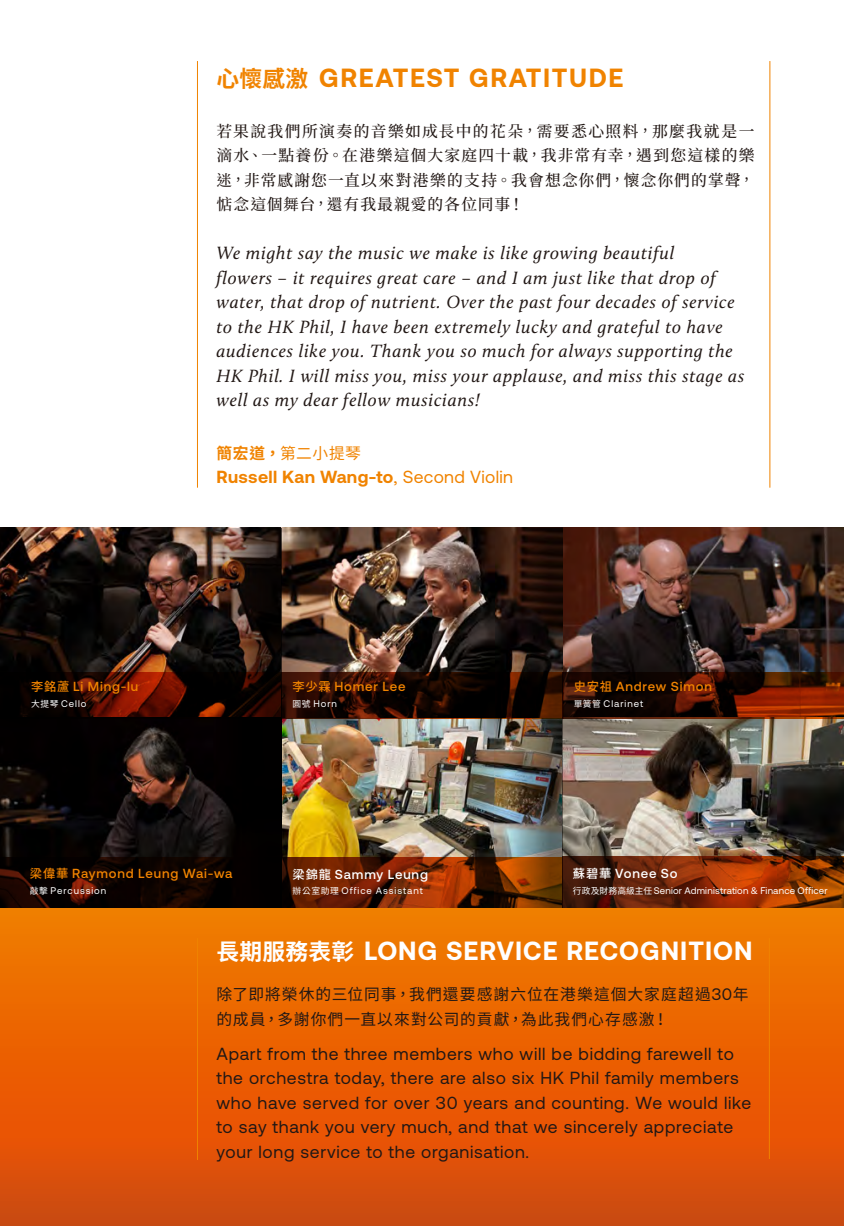
<style>
.page{position:relative;width:844px;height:1226px;background:#fff}
.page>*{position:absolute;margin:0;border:0;box-sizing:border-box;transform-origin:0 0}
.t1{font:700 26.25px "Aeonik";letter-spacing:.04em;color:#fff}
.t2{font:700 26.25px "Aeonik";letter-spacing:.06em;color:#f08300}
.t3{font:italic 18.38px/24.5px "Calluna";letter-spacing:.04em;color:#221815}
.t4{font:17.5px/24.5px "Aeonik";letter-spacing:.04em;color:#221815}
.t5{font:700 17.5px "Aeonik";letter-spacing:.02em;color:#f08300}
.t6{font:500 15.75px/24.5px "Noto Serif CJ Ktc";letter-spacing:.065em;color:#221815;text-align:justify}
.t7{font:15.75px/24.5px "Noto Sans HK";letter-spacing:.065em;color:#221815}
.t8{font:15.75px "Noto Sans HK";letter-spacing:.025em;color:#f08300}
.t9{font:500 13.12px "Aeonik";letter-spacing:.065em;color:#f08300}
.t10{font:500 13.12px "Aeonik";letter-spacing:.06em;color:#fff}
.t11{font:9.62px "Aeonik";letter-spacing:.09em;color:#fff}
.t12{font:9.62px "Aeonik";letter-spacing:.02em;color:#fff}
.s1{font-family:"Noto Sans CJ Ktc";font-size:22.75px}
.s2{font-weight:700}
.s3{font-weight:400}
.s4{font-family:"Noto Sans CJ Ktc";font-size:12.25px}
.s5{font-family:"Noto Sans CJ Ktc";font-size:8.75px}
.s6{font-family:"Aeonik";font-size:16.62px}
</style>
<div class="page">
<svg style="left:0;top:907px;width:843px;height:318px;background:#e66003"></svg>
<img style="left:562px;top:528px;width:281px;height:144px">
<img style="left:0;top:528px;width:507px;height:144px">
<img style="left:282px;top:718px;width:561px;height:139px">
<img style="left:0;top:718px;width:216px;height:139px">
<svg style="left:0;top:672px;width:216px;height:46px;background:#330900"></svg>
<svg style="left:563px;top:672px;width:280px;height:46px;background:#401101"></svg>
<svg style="left:282px;top:857px;width:225px;height:50px;background:#6c2203"></svg>
<svg style="left:282px;top:672px;width:281px;height:46px;background:#1f0801"></svg>
<svg style="left:0;top:857px;width:216px;height:50px;background:#140400"></svg>
<svg style="left:562px;top:856px;width:281px;height:51px;background:#782a06"></svg>
<img style="left:507px;top:528px;width:55px;height:379px">
<hr style="left:769px;top:61px;width:1px;height:426px;background:#f08300">
<hr style="left:768px;top:938px;width:1px;height:220px;background:#f08300">
<hr style="left:197px;top:61px;width:1px;height:426px;background:#f08300">
<hr style="left:197px;top:938px;width:1px;height:221px;background:#f08300">
<svg style="left:216px;top:528px;width:66px;height:379px;background:#1a0f0c"></svg>
<h1 class="t2" style="left:216px;top:63px;width:408px"><span class="s1">心懷感激</span> GREATEST GRATITUDE</h1>
<p class="t6" style="left:216px;top:119px;width:539px">若果說我們所演奏的音樂如成長中的花朵，需要悉心照料，那麼我就是一滴水、一點養份。在港樂這個大家庭四十載，我非常有幸，遇到您這樣的樂迷，非常感謝您一直以來對港樂的支持。我會想念你們，懷念你們的掌聲，惦念這個舞台，還有我最親愛的各位同事！</p>
<p class="t3" style="left:216px;top:240px;width:529px">We might say the music we make is like growing beautiful<br>flowers – it requires great care – and I am just like that drop of water, that drop of nutrient. Over the past four decades of service to the HK Phil, I have been extremely lucky and grateful to have audiences like you. Thank you so much for always supporting the HK Phil. I will miss you, miss your applause, and miss this stage as well as my dear fellow musicians!</p>
<p class="t8" style="left:216px;top:444px;width:146px"><span class="s2">簡宏道，</span>第二小提琴</p>
<p class="t5" style="left:216px;top:467px;width:298px">Russell Kan Wang-to<span class="s3">, Second Violin</span></p>
<p class="t9" style="left:31px;top:679px;width:109px"><span class="s4">李銘蘆</span> Li Ming-lu</p>
<p class="t11" style="left:31px;top:698px;width:57px"><span class="s5">大提琴</span> Cello</p>
<p class="t9" style="left:292px;top:679px;width:114px"><span class="s4">李少霖</span> Homer Lee</p>
<p class="t11" style="left:292px;top:698px;width:46px"><span class="s5">圓號</span> Horn</p>
<p class="t9" style="left:573px;top:679px;width:140px"><span class="s4">史安祖</span> Andrew Simon</p>
<p class="t11" style="left:573px;top:698px;width:71px"><span class="s5">單簧管</span> Clarinet</p>
<p class="t9" style="left:30px;top:866px;width:204px"><span class="s4">梁偉華</span> Raymond Leung Wai-wa</p>
<p class="t11" style="left:30px;top:885px;width:78px"><span class="s5">敲擊</span> Percussion</p>
<p class="t10" style="left:292px;top:866px;width:137px"><span class="s4">梁錦龍</span> Sammy Leung</p>
<p class="t11" style="left:292px;top:885px;width:131px"><span class="s5">辦公室助理</span> Office Assistant</p>
<p class="t10" style="left:572px;top:866px;width:106px"><span class="s4">蘇碧華</span> Vonee So</p>
<p class="t12" style="left:572px;top:885px;width:256px"><span class="s5">行政及財務高級主任</span> Senior Administration &amp; Finance Officer</p>
<h1 class="t1" style="left:216px;top:935px;width:537px"><span class="s1">長期服務表彰</span> LONG SERVICE RECOGNITION</h1>
<p class="t7" style="left:216px;top:982px;width:533px">除了即將榮休的三位同事，我們還要感謝六位在港樂這個大家庭超過<span class="s6">30</span>年的成員，多謝你們一直以來對公司的貢獻，為此我們心存感激！</p>
<p class="t4" style="left:216px;top:1041px;width:536px">Apart from the three members who will be bidding farewell to the orchestra today, there are also six HK Phil family members who have served for over 30 years and counting. We would like to say thank you very much, and that we sincerely appreciate your long service to the organisation.</p>
</div>
